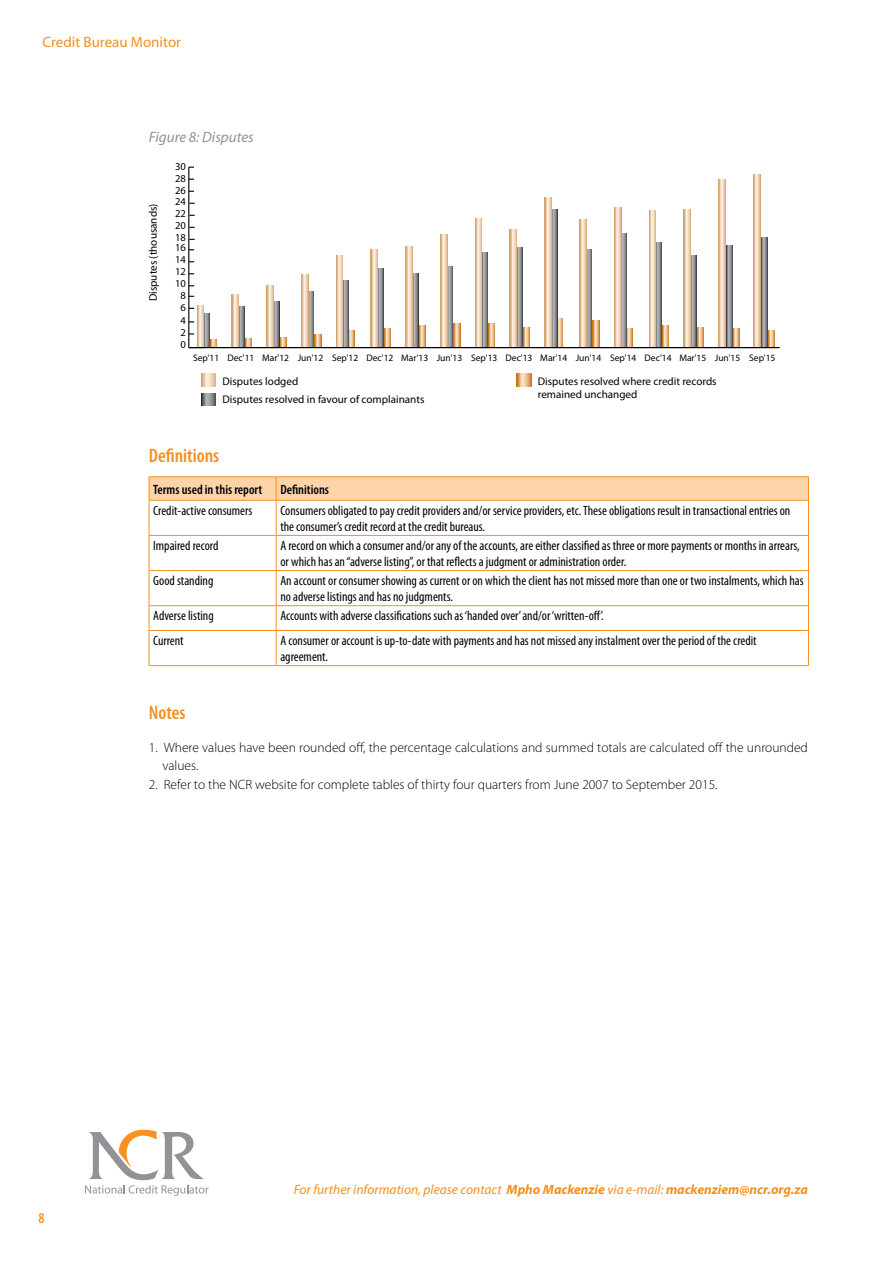
<style>
.page{position:relative;width:893px;height:1263px;background:#fff}
.page>*{position:absolute;margin:0;border:0;box-sizing:border-box;transform-origin:0 0}
.t1{font:600 condensed 19.5px "Myriad Pro";color:#f4901d}
.t2{font:15px "Myriad Pro";color:#f4901d}
.t3{font:italic 15px "Myriad Pro";color:#919195}
.t4{font:600 condensed 15px "Myriad Pro";color:#f4901d}
.t5{font:condensed 13.5px/16.5px "Myriad Pro";color:#000}
.t6{font:300 13.5px/18.9px "Myriad Pro";color:#000}
.t7{font:italic 13.5px "Myriad Pro";color:#f4901d}
.t8{font:600 condensed 13.5px "Myriad Pro";color:#000}
.t9{font:11.1px/18.5px "Myriad Pro";color:#000}
.t10{font:10.5px "Myriad Pro";color:#000}
.t11{font:9.45px "Myriad Pro";color:#000}
.s1{font-weight:700}
</style>
<div class="page">
<svg style="left:85px;top:1130px;width:124px;height:66px"></svg>
<hr style="left:189px;top:347px;width:591px;height:1px;background:#000">
<hr style="left:188px;top:167px;width:1px;height:181px;background:#000">
<svg style="left:210px;top:340px;width:7px;height:7px"></svg>
<svg style="left:245px;top:338px;width:7px;height:9px"></svg>
<svg style="left:280px;top:338px;width:6px;height:9px"></svg>
<svg style="left:314px;top:335px;width:7px;height:12px"></svg>
<svg style="left:349px;top:331px;width:5px;height:16px"></svg>
<svg style="left:384px;top:329px;width:7px;height:18px"></svg>
<svg style="left:419px;top:325px;width:6px;height:22px"></svg>
<svg style="left:453px;top:324px;width:7px;height:23px"></svg>
<svg style="left:488px;top:323px;width:7px;height:24px"></svg>
<svg style="left:523px;top:327px;width:7px;height:20px"></svg>
<svg style="left:557px;top:318px;width:6px;height:29px"></svg>
<svg style="left:592px;top:320px;width:7px;height:27px"></svg>
<svg style="left:627px;top:329px;width:5px;height:18px"></svg>
<svg style="left:662px;top:325px;width:7px;height:22px"></svg>
<svg style="left:697px;top:327px;width:6px;height:20px"></svg>
<svg style="left:733px;top:328px;width:6px;height:19px"></svg>
<svg style="left:768px;top:330px;width:7px;height:17px"></svg>
<svg style="left:204px;top:314px;width:6px;height:33px"></svg>
<svg style="left:239px;top:307px;width:5px;height:40px"></svg>
<svg style="left:273px;top:301px;width:6px;height:46px"></svg>
<svg style="left:308px;top:291px;width:6px;height:56px"></svg>
<svg style="left:343px;top:281px;width:6px;height:66px"></svg>
<svg style="left:378px;top:268px;width:5px;height:79px"></svg>
<svg style="left:412px;top:274px;width:6px;height:73px"></svg>
<svg style="left:447px;top:267px;width:6px;height:80px"></svg>
<svg style="left:482px;top:253px;width:6px;height:94px"></svg>
<svg style="left:517px;top:247px;width:5px;height:100px"></svg>
<svg style="left:551px;top:209px;width:6px;height:138px"></svg>
<svg style="left:586px;top:249px;width:6px;height:98px"></svg>
<svg style="left:621px;top:233px;width:6px;height:114px"></svg>
<svg style="left:656px;top:243px;width:5px;height:104px"></svg>
<svg style="left:690px;top:255px;width:6px;height:92px"></svg>
<svg style="left:726px;top:246px;width:7px;height:101px"></svg>
<svg style="left:760px;top:238px;width:7px;height:109px"></svg>
<svg style="left:197px;top:305px;width:7px;height:42px"></svg>
<svg style="left:232px;top:294px;width:7px;height:53px"></svg>
<svg style="left:267px;top:285px;width:6px;height:62px"></svg>
<svg style="left:301px;top:274px;width:7px;height:73px"></svg>
<svg style="left:336px;top:255px;width:7px;height:92px"></svg>
<svg style="left:371px;top:249px;width:7px;height:98px"></svg>
<svg style="left:406px;top:246px;width:6px;height:101px"></svg>
<svg style="left:440px;top:235px;width:7px;height:112px"></svg>
<svg style="left:475px;top:219px;width:7px;height:128px"></svg>
<svg style="left:510px;top:229px;width:7px;height:118px"></svg>
<svg style="left:545px;top:197px;width:6px;height:150px"></svg>
<svg style="left:579px;top:219px;width:7px;height:128px"></svg>
<svg style="left:614px;top:207px;width:7px;height:140px"></svg>
<svg style="left:649px;top:210px;width:7px;height:137px"></svg>
<svg style="left:684px;top:210px;width:6px;height:137px"></svg>
<svg style="left:718px;top:179px;width:7px;height:168px"></svg>
<svg style="left:753px;top:174px;width:7px;height:173px"></svg>
<svg style="left:201px;top:374px;width:15px;height:12px"></svg>
<svg style="left:201px;top:393px;width:15px;height:13px"></svg>
<svg style="left:516px;top:374px;width:15px;height:12px"></svg>
<svg style="left:150px;top:501px;width:658px;height:164px"></svg>
<hr style="left:149px;top:476px;width:127px;height:1px;background:#f4901d">
<hr style="left:276px;top:476px;width:533px;height:1px;background:#f4901d">
<svg style="left:149px;top:477px;width:660px;height:23px;background:#fcd2a4"></svg>
<hr style="left:149px;top:500px;width:127px;height:1px;background:#f4901d">
<hr style="left:149px;top:500px;width:1px;height:35px;background:#f4901d">
<hr style="left:276px;top:500px;width:533px;height:1px;background:#f4901d">
<hr style="left:276px;top:500px;width:1px;height:35px;background:#f4901d">
<hr style="left:808px;top:500px;width:1px;height:35px;background:#f4901d">
<hr style="left:149px;top:535px;width:127px;height:1px;background:#f4901d">
<hr style="left:149px;top:536px;width:1px;height:34px;background:#f4901d">
<hr style="left:276px;top:535px;width:533px;height:1px;background:#f4901d">
<hr style="left:276px;top:536px;width:1px;height:34px;background:#f4901d">
<hr style="left:808px;top:536px;width:1px;height:34px;background:#f4901d">
<hr style="left:149px;top:570px;width:127px;height:1px;background:#f4901d">
<hr style="left:149px;top:571px;width:1px;height:34px;background:#f4901d">
<hr style="left:276px;top:570px;width:533px;height:1px;background:#f4901d">
<hr style="left:276px;top:571px;width:1px;height:34px;background:#f4901d">
<hr style="left:808px;top:571px;width:1px;height:34px;background:#f4901d">
<hr style="left:149px;top:605px;width:127px;height:1px;background:#f4901d">
<svg style="left:149px;top:606px;width:1px;height:24px"></svg>
<hr style="left:276px;top:605px;width:533px;height:1px;background:#f4901d">
<svg style="left:276px;top:606px;width:1px;height:24px"></svg>
<svg style="left:808px;top:606px;width:1px;height:24px"></svg>
<hr style="left:149px;top:630px;width:127px;height:1px;background:#f4901d">
<hr style="left:149px;top:631px;width:1px;height:34px;background:#f4901d">
<hr style="left:149px;top:665px;width:127px;height:1px;background:#f4901d">
<hr style="left:276px;top:630px;width:533px;height:1px;background:#f4901d">
<hr style="left:276px;top:631px;width:1px;height:34px;background:#f4901d">
<hr style="left:808px;top:631px;width:1px;height:34px;background:#f4901d">
<hr style="left:276px;top:665px;width:533px;height:1px;background:#f4901d">
<p class="t2" style="left:43px;top:32px;width:140px">Credit Bureau Monitor</p>
<p class="t3" style="left:149px;top:128px;width:106px">Figure 8: Disputes</p>
<p class="t10" style="left:175px;top:160px;width:12px">30</p>
<p class="t10" style="left:175px;top:172px;width:12px">28</p>
<p class="t9" style="left:144px;top:301px;width:99px;rotate:-90deg">Disputes (thousands)</p>
<p class="t10" style="left:175px;top:184px;width:12px">26</p>
<p class="t10" style="left:175px;top:195px;width:12px">24</p>
<p class="t10" style="left:175px;top:207px;width:12px">22</p>
<p class="t10" style="left:175px;top:219px;width:12px">20</p>
<p class="t10" style="left:175px;top:231px;width:12px">18</p>
<p class="t10" style="left:175px;top:241px;width:12px">16</p>
<p class="t10" style="left:175px;top:253px;width:12px">14</p>
<p class="t10" style="left:175px;top:265px;width:12px">12</p>
<p class="t10" style="left:175px;top:277px;width:12px">10</p>
<p class="t10" style="left:180px;top:289px;width:7px">8</p>
<p class="t10" style="left:180px;top:301px;width:7px">6</p>
<p class="t10" style="left:180px;top:313px;width:7px">4</p>
<p class="t10" style="left:180px;top:325px;width:7px">2</p>
<p class="t10" style="left:180px;top:338px;width:7px">0</p>
<p class="t11" style="left:193px;top:352px;width:584px">Sep'11 Dec'11 Mar'12 Jun'12 Sep'12 Dec'12 Mar'13 Jun'13 Sep'13 Dec'13 Mar'14 Jun'14 Sep'14 Dec'14 Mar'15 Jun'15 Sep'15</p>
<p class="t9" style="left:223px;top:372px;width:203px">Disputes lodged<br>Disputes resolved in favour of complainants</p>
<p class="t9" style="left:538px;top:374px;width:180px;line-height:13.4px">Disputes resolved where credit records remained unchanged</p>
<h1 class="t1" style="left:149px;top:444px;width:72px">Definitions</h1>
<p class="t8" style="left:153px;top:481px;width:111px">Terms used in this report</p>
<p class="t8" style="left:280px;top:481px;width:50px">Definitions</p>
<p class="t5" style="left:153px;top:502px;width:101px">Credit-active consumers</p>
<p class="t5" style="left:280px;top:502px;width:512px">Consumers obligated to pay credit providers and/or service providers, etc. These obligations result in transactional entries on the consumer’s credit record at the credit bureaus.</p>
<p class="t5" style="left:153px;top:537px;width:67px">Impaired record</p>
<p class="t5" style="left:280px;top:537px;width:521px">A record on which a consumer and/or any of the accounts, are either classified as three or more payments or months in arrears, or which has an “adverse listing”, or that reflects a judgment or administration order.</p>
<p class="t5" style="left:153px;top:572px;width:62px">Good standing</p>
<p class="t5" style="left:280px;top:572px;width:525px">An account or consumer showing as current or on which the client has not missed more than one or two instalments, which has no adverse listings and has no judgments.</p>
<p class="t5" style="left:153px;top:607px;width:62px">Adverse listing</p>
<p class="t5" style="left:280px;top:607px;width:325px">Accounts with adverse classifications such as ‘handed over’ and/or ‘written-off’.</p>
<p class="t5" style="left:153px;top:632px;width:32px">Current</p>
<p class="t5" style="left:280px;top:632px;width:478px">A consumer or account is up-to-date with payments and has not missed any instalment over the period of the credit agreement.</p>
<h1 class="t1" style="left:149px;top:701px;width:38px">Notes</h1>
<p class="t6" style="left:162px;top:737px;width:647px;text-indent:-14px">1. Where values have been rounded off, the percentage calculations and summed totals are calculated off the unrounded values.</p>
<p class="t6" style="left:149px;top:775px;width:570px">2. Refer to the NCR website for complete tables of thirty four quarters from June 2007 to September 2015.</p>
<p class="t4" style="left:39px;top:1209px;width:8px">8</p>
<p class="t7" style="left:294px;top:1181px;width:516px">For further information, please contact <span class="s1">Mpho Mackenzie</span> via e-mail: <span class="s1">mackenziem@ncr.org.za</span></p>
</div>
